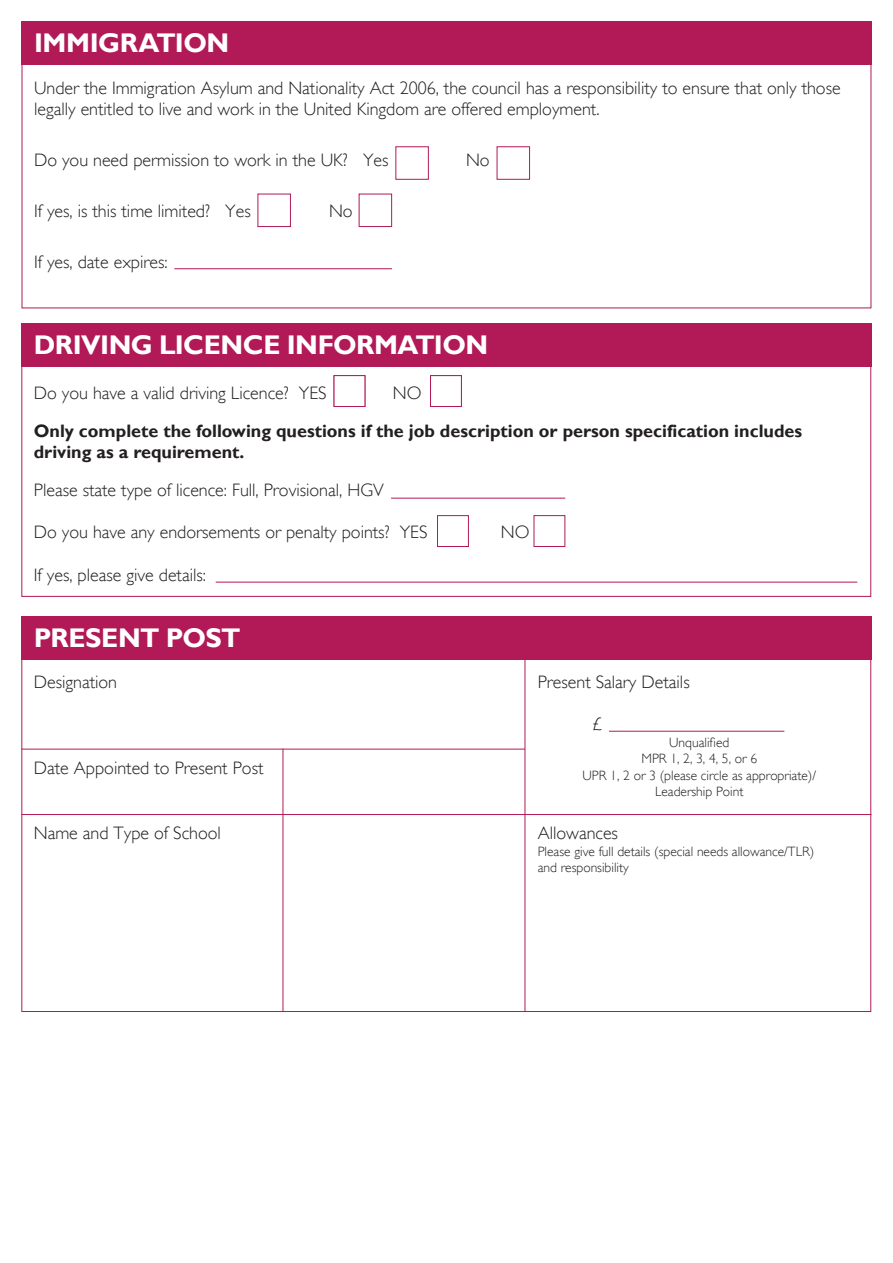
<style>
.page{position:relative;width:893px;height:1263px;background:#fff}
.page>*{position:absolute;margin:0;border:0;box-sizing:border-box;transform-origin:0 0}
.t1{font:700 27px "Gill Sans";letter-spacing:-.02em;color:#fff}
.t2{font:300 18px/21px "Gill Sans";color:#231f20}
.t3{font:700 18px/21px "Gill Sans";color:#231f20}
.t4{font:300 13.5px/16.5px "Gill Sans";color:#231f20}
</style>
<div class="page">
<div style="left:22px;top:21px;width:850px;height:44px;background:#b11957"></div>
<div style="left:395px;top:146px;width:34px;height:34px;background:#fff;border:1px solid #b11957"></div>
<div style="left:497px;top:146px;width:33px;height:34px;background:#fff;border:1px solid #b11957"></div>
<div style="left:258px;top:194px;width:33px;height:33px;background:#fff;border:1px solid #b11957"></div>
<div style="left:359px;top:194px;width:33px;height:33px;background:#fff;border:1px solid #b11957"></div>
<hr style="left:174px;top:268px;width:218px;height:1px;background:#b11957">
<hr style="left:391px;top:498px;width:174px;height:1px;background:#b11957">
<div style="left:534px;top:515px;width:31px;height:32px;background:#fff;border:1px solid #b11957"></div>
<div style="left:437px;top:515px;width:32px;height:32px;background:#fff;border:1px solid #b11957"></div>
<hr style="left:216px;top:582px;width:641px;height:1px;background:#b11957">
<div style="left:21px;top:323px;width:850px;height:44px;background:#b11957"></div>
<div style="left:430px;top:375px;width:32px;height:32px;background:#fff;border:1px solid #b11957"></div>
<div style="left:334px;top:375px;width:31px;height:32px;background:#fff;border:1px solid #b11957"></div>
<div style="left:21px;top:616px;width:850px;height:44px;background:#b11957"></div>
<hr style="left:21px;top:749px;width:504px;height:1px;background:#b11957">
<hr style="left:525px;top:660px;width:1px;height:352px;background:#b11957">
<hr style="left:21px;top:814px;width:850px;height:1px;background:#b11957">
<hr style="left:283px;top:749px;width:1px;height:263px;background:#b11957">
<hr style="left:609px;top:731px;width:175px;height:1px;background:#b11957">
<p class="t1" style="left:34px;top:26px;width:197px">IMMIGRATION</p>
<p class="t2" style="left:34px;top:78px;width:808px">Under the Immigration Asylum and Nationality Act 2006, the council has a responsibility to ensure that only those legally entitled to live and work in the United Kingdom are offered employment.</p>
<p class="t2" style="left:34px;top:150px;width:356px">Do you need permission to work in the UK? Yes</p>
<p class="t2" style="left:466px;top:150px;width:25px">No</p>
<p class="t2" style="left:34px;top:200px;width:218px">If yes, is this time limited? Yes</p>
<p class="t2" style="left:329px;top:200px;width:25px">No</p>
<p class="t2" style="left:34px;top:251px;width:135px">If yes, date expires:</p>
<p class="t1" style="left:34px;top:328px;width:456px">DRIVING LICENCE INFORMATION</p>
<p class="t2" style="left:34px;top:382px;width:294px">Do you have a valid driving Licence? YES</p>
<p class="t2" style="left:393px;top:382px;width:30px">NO</p>
<p class="t3" style="left:34px;top:420px;width:770px">Only complete the following questions if the job description or person specification includes driving as a requirement.</p>
<p class="t2" style="left:34px;top:480px;width:352px">Please state type of licence: Full, Provisional, HGV</p>
<p class="t2" style="left:34px;top:522px;width:395px">Do you have any endorsements or penalty points? YES</p>
<p class="t2" style="left:501px;top:522px;width:30px">NO</p>
<p class="t2" style="left:34px;top:564px;width:174px">If yes, please give details:</p>
<p class="t1" style="left:34px;top:621px;width:208px">PRESENT POST</p>
<p class="t2" style="left:34px;top:672px;width:85px">Designation</p>
<p class="t2" style="left:34px;top:757px;width:231px">Date Appointed to Present Post</p>
<p class="t2" style="left:34px;top:823px;width:189px">Name and Type of School</p>
<p class="t2" style="left:538px;top:672px;width:153px">Present Salary Details</p>
<p class="t2" style="left:592px;top:714px;width:11px">£</p>
<p class="t4" style="left:669px;top:734px;width:62px">Unqualified</p>
<p class="t4" style="left:641px;top:750px;width:117px">MPR 1, 2, 3, 4, 5, or 6</p>
<p class="t4" style="left:582px;top:767px;width:235px">UPR 1, 2 or 3 (please circle as appropriate)/</p>
<p class="t4" style="left:655px;top:783px;width:90px">Leadership Point</p>
<p class="t2" style="left:538px;top:823px;width:82px">Allowances</p>
<p class="t4" style="left:538px;top:843px;width:278px">Please give full details (special needs allowance/TLR) and responsibility</p>
</div>
